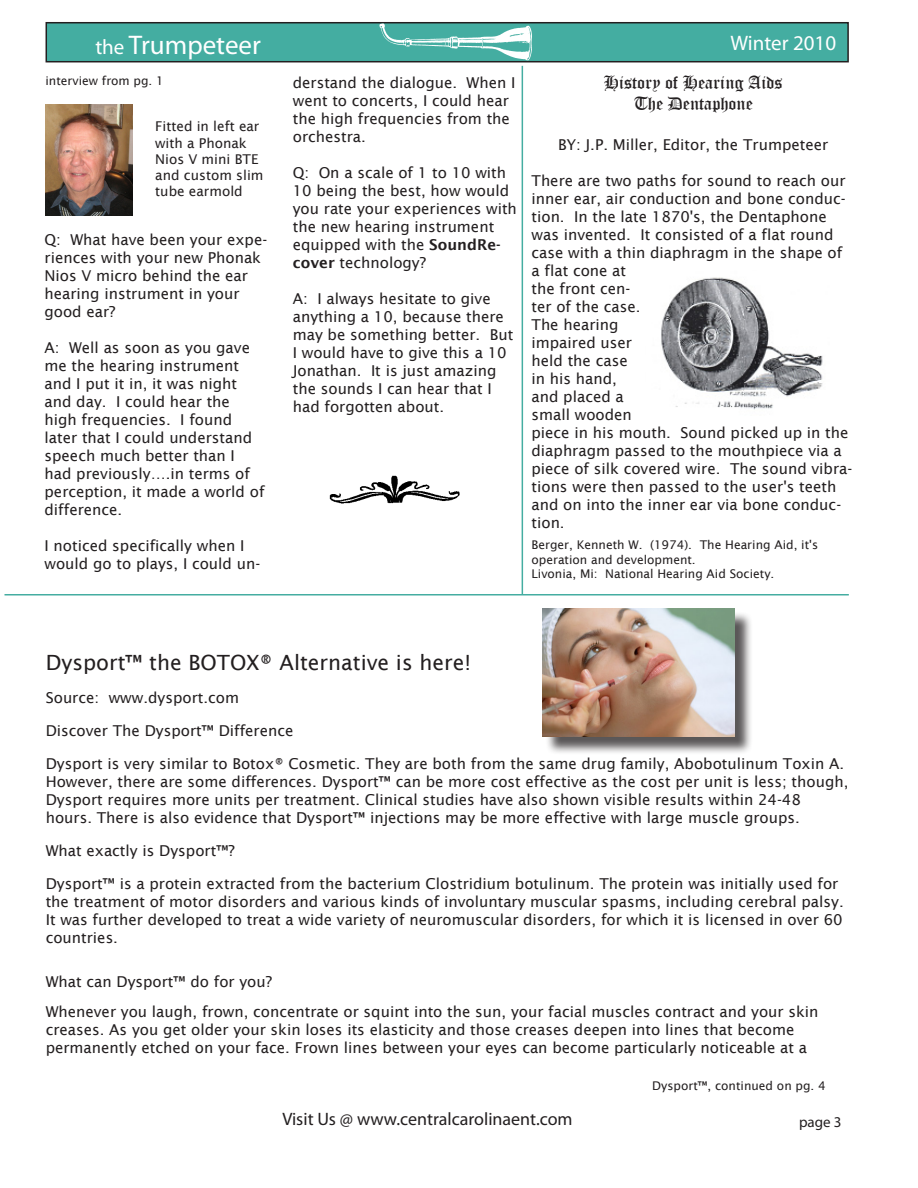
<style>
.page{position:relative;width:918px;height:1188px;background:#fff}
.page>*{position:absolute;margin:0;border:0;box-sizing:border-box;transform-origin:0 0}
.t1{font:27px "Myriad Pro";color:#fff}
.bluebold{font:21px "Lucida Sans";color:#231f20}
.t2{font:21px "Myriad Pro";color:#fff}
.t3{font:18px "Myriad Pro";color:#231f20}
.t4{font:18px "Old English Text";color:#231f20}
.mainnew{font:15px/18px "Lucida Sans";color:#231f20}
.Heading_2{font:15px "Lucida Sans";color:#231f20}
.Heading_1{font:15px "Lucida Sans";color:#231f20}
.t5{font:15px "Myriad Pro";color:#231f20}
.t6{font:13.5px/16.2px "Lucida Sans";color:#231f20}
.t7{font:12px/14.4px "Lucida Sans";color:#231f20}
.s1{font-size:21px}
.s2{font-weight:600}
</style>
<div class="page">
<div style="left:46px;top:23px;width:802px;height:39px;background:#44ada1"></div>
<div style="left:46px;top:22px;width:803px;height:40px;border:2px solid #231f20"></div>
<img style="left:380px;top:24px;width:152px;height:36px">
<img style="left:46px;top:105px;width:86px;height:110px">
<hr style="left:522px;top:66px;width:1px;height:529px;background:#44ada1">
<hr style="left:4px;top:594px;width:845px;height:2px;background:#44ada1">
<img style="left:661px;top:277px;width:162px;height:133px">
<div style="left:545px;top:611px;width:208px;height:144px;background:#231f20;opacity:.75"></div>
<img style="left:543px;top:609px;width:192px;height:127px">
<img style="left:330px;top:475px;width:129px;height:29px">
<p class="t1" style="left:95px;top:28px;width:167px"><span class="s1">the</span> Trumpeteer</p>
<p class="t2" style="left:731px;top:30px;width:107px">Winter 2010</p>
<p class="t7" style="left:46px;top:74px;width:120px">interview from pg. 1</p>
<p class="t4" style="left:604px;top:71px;width:180px">History of Hearing Aids</p>
<p class="t4" style="left:634px;top:92px;width:121px">The Dentaphone</p>
<p class="mainnew" style="left:558px;top:136px;width:272px">BY: J.P. Miller, Editor, the Trumpeteer</p>
<p class="mainnew" style="left:532px;top:172px;width:322px">There are two paths for sound to reach our inner ear, air conduction and bone conduc&shy;tion. In the late 1870's, the Dentaphone was invented. It consisted of a flat round case with a thin diaphragm in the shape of a flat cone at<br>the front cen-<br>ter of the case.<br>The hearing<br>impaired user<br>held the case<br>in his hand,<br>and placed a<br>small wooden<br>piece in his mouth. Sound picked up in the diaphragm passed to the mouthpiece via a piece of silk covered wire. The sound vibra&shy;tions were then passed to the user's teeth and on into the inner ear via bone conduc&shy;tion.</p>
<p class="mainnew" style="left:293px;top:73px;width:224px">derstand the dialogue. When I went to concerts, I could hear the high frequencies from the orchestra.</p>
<p class="mainnew" style="left:293px;top:163px;width:226px">Q: On a scale of 1 to 10 with<br>10 being the best, how would you rate your experiences with the new hearing instrument equipped with the <span class="s2">SoundRe&shy;cover</span> technology?</p>
<p class="mainnew" style="left:293px;top:289px;width:222px">A: I always hesitate to give anything a 10, because there may be something better. But<br>I would have to give this a 10<br>Jonathan. It is just amazing the sounds I can hear that I had forgotten about.</p>
<p class="t6" style="left:155px;top:118px;width:110px">Fitted in left ear with a Phonak<br>Nios V mini BTE and custom slim tube earmold</p>
<p class="mainnew" style="left:45px;top:231px;width:224px">Q: What have been your expe&shy;riences with your new Phonak<br>Nios V micro behind the ear hearing instrument in your good ear?</p>
<p class="mainnew" style="left:45px;top:339px;width:222px">A: Well as soon as you gave me the hearing instrument and I put it in, it was night and day. I could hear the high frequencies. I found later that I could understand speech much better than I had previously….in terms of perception, it made a world of difference.</p>
<p class="mainnew" style="left:45px;top:537px;width:217px">I noticed specifically when I would go to plays, I could un-</p>
<p class="t7" style="left:532px;top:538px;width:288px">Berger, Kenneth W. (1974). The Hearing Aid, it's operation and development.</p>
<p class="t7" style="left:532px;top:567px;width:244px">Livonia, Mi: National Hearing Aid Society.</p>
<p class="bluebold" style="left:46px;top:651px;width:427px">Dysport™ the BOTOX® Alternative is here!</p>
<p class="Heading_2" style="left:46px;top:690px;width:195px">Source: www.dysport.com</p>
<p class="Heading_2" style="left:46px;top:723px;width:249px">Discover The Dysport™ Difference</p>
<p class="mainnew" style="left:46px;top:755px;width:804px">Dysport is very similar to Botox® Cosmetic. They are both from the same drug family, Abobotulinum Toxin A.<br>However, there are some differences. Dysport™ can be more cost effective as the cost per unit is less; though, Dysport requires more units per treatment. Clinical studies have also shown visible results within 24-48 hours. There is also evidence that Dysport™ injections may be more effective with large muscle groups.</p>
<p class="mainnew" style="left:46px;top:842px;width:191px">What exactly is Dysport™?</p>
<p class="mainnew" style="left:46px;top:875px;width:800px">Dysport™ is a protein extracted from the bacterium Clostridium botulinum. The protein was initially used for the treatment of motor disorders and various kinds of involuntary muscular spasms, including cerebral palsy.<br>It was further developed to treat a wide variety of neuromuscular disorders, for which it is licensed in over 60 countries.</p>
<p class="Heading_1" style="left:46px;top:973px;width:228px">What can Dysport™ do for you?</p>
<p class="mainnew" style="left:46px;top:1003px;width:774px">Whenever you laugh, frown, concentrate or squint into the sun, your facial muscles contract and your skin creases. As you get older your skin loses its elasticity and those creases deepen into lines that become permanently etched on your face. Frown lines between your eyes can become particularly noticeable at a</p>
<p class="t7" style="left:652px;top:1079px;width:175px">Dysport™, continued on pg. 4</p>
<p class="t3" style="left:282px;top:1108px;width:292px">Visit Us @ www.centralcarolinaent.com</p>
<p class="t5" style="left:799px;top:1113px;width:44px">page 3</p>
</div>
